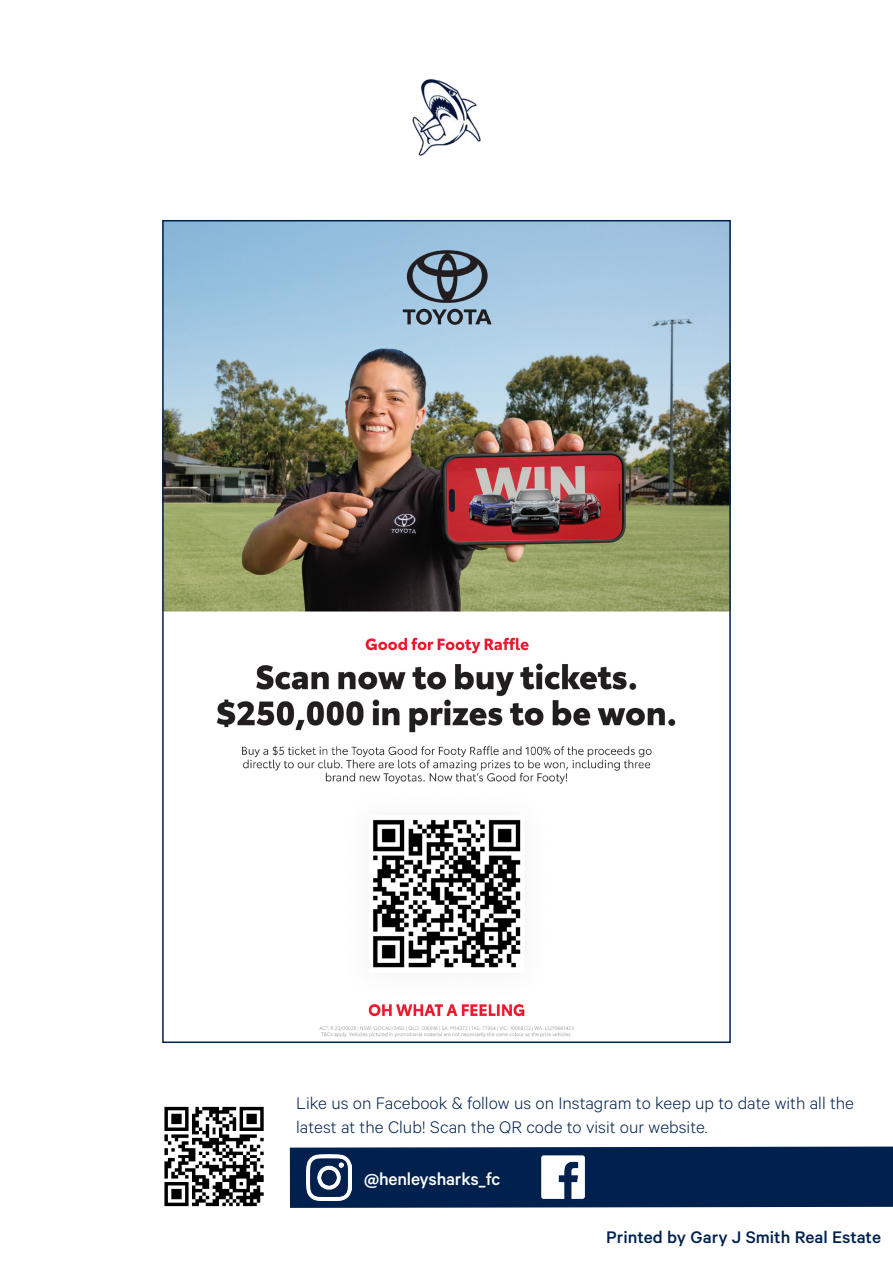
<style>
.page{position:relative;width:893px;height:1263px;background:#fff}
.page>*{position:absolute;margin:0;border:0;box-sizing:border-box;transform-origin:0 0}
.t1{font:500 19.5px "Calibre";letter-spacing:-.01em;color:#fff}
.t2{font:300 18.9px/24px "Calibre";color:#00214e}
.t3{font:500 18.9px "Calibre";color:#00214e}
</style>
<div class="page">
<div style="left:290px;top:1146px;width:603px;height:62px;background:#00214e"></div>
<img style="left:529px;top:1147px;width:69px;height:60px">
<img style="left:306px;top:1155px;width:46px;height:45px">
<img style="left:164px;top:1106px;width:100px;height:101px">
<img style="left:165px;top:223px;width:563px;height:814px">
<img style="left:412px;top:79px;width:69px;height:76px">
<p class="t2" style="left:296px;top:1090px;width:559px">Like us on Facebook &amp; follow us on Instagram to keep up to date with all the latest at the Club! Scan the QR code to visit our website.</p>
<p class="t1" style="left:364px;top:1167px;width:138px">@henleysharks_fc</p>
<p class="t3" style="left:606px;top:1226px;width:276px">Printed by Gary J Smith Real Estate</p>
</div>
